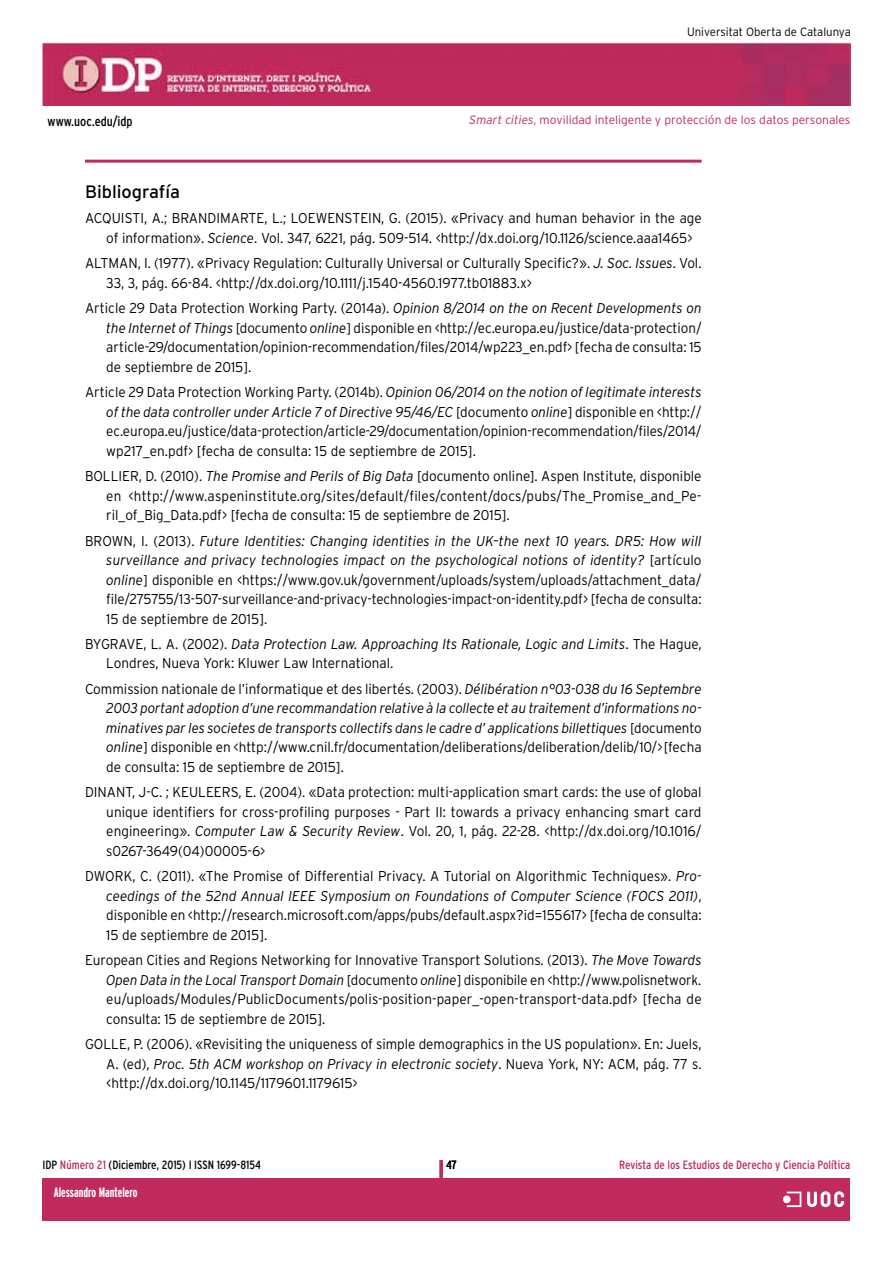
<style>
.page{position:relative;width:893px;height:1263px;background:#fff}
.page>*{position:absolute;margin:0;border:0;box-sizing:border-box;transform-origin:0 0}
.t1{font:18px "Interstate";color:#000}
.BIBLIOGRAFIA{font:300 14.25px/19.5px "Interstate";color:#000;text-align:justify;scale:.95 1}
.BIBLIOGRAFIA-2{font:italic 300 14.25px/19.5px "Interstate";letter-spacing:-.005em;color:#000;text-align:justify;scale:.95 1}
.t2{font:700 extra-condensed 13.5px "Interstate";color:#fff}
.t3{font:condensed 13.5px "Interstate";color:#000}
.t4{font:300 12px "Interstate";color:#c12a5d}
.t5{font:condensed 12px "Interstate";color:#c12a5d}
.t6{font:condensed 12px "Interstate";color:#000}
.t7{font:300 12px "Interstate";color:#000;scale:.95 1}
.t8{font:700 extra-condensed 12px "Interstate";color:#fff}
.s1{font-style:italic}
.s2{font-style:normal}
.s3{color:#c12a5d}
</style>
<div class="page">
<img style="left:43px;top:43px;width:807px;height:63px">
<div style="left:43px;top:1178px;width:807px;height:42px;background:#c12a5d"></div>
<div style="left:783px;top:1195px;width:8px;height:8px;background:#fff;border-radius:50%"></div>
<svg style="left:787px;top:1191px;width:57px;height:17px"></svg>
<hr style="left:440px;top:1160px;width:3px;height:44px;background:#c12a5d">
<hr style="left:85px;top:160px;width:617px;height:3px;background:#c12a5d">
<p class="t3" style="left:48px;top:113px;width:87px">www.uoc.edu/idp</p>
<p class="t7" style="left:687px;top:25px;width:174px">Universitat Oberta de Catalunya</p>
<p class="t4" style="left:469px;top:113px;width:383px"><span class="s1">Smart cities</span>, movilidad inteligente y protección de los datos personales</p>
<p class="t1" style="left:85px;top:181px;width:97px">Bibliografía</p>
<p class="BIBLIOGRAFIA" style="left:106px;top:208px;width:628px;text-indent:-21px">ACQUISTI, A.; BRANDIMARTE, L.; LOEWENSTEIN, G. (2015). «Privacy and human behavior in the age of information». <span class="s1">Science</span>. Vol. 347, 6221, pág. 509-514. &lt;http://dx.doi.org/10.1126/science.aaa1465&gt;</p>
<p class="BIBLIOGRAFIA" style="left:106px;top:253px;width:628px;text-indent:-21px">ALTMAN, I. (1977). «Privacy Regulation: Culturally Universal or Culturally Specific?». <span class="s1">J. Soc. Issues</span>. Vol.<br>33, 3, pág. 66-84. &lt;http://dx.doi.org/10.1111/j.1540-4560.1977.tb01883.x&gt;</p>
<p class="BIBLIOGRAFIA" style="left:106px;top:298px;width:628px;text-indent:-21px">Article 29 Data Protection Working Party. (2014a). <span class="s1">Opinion 8/2014 on the on Recent Developments on the Internet of Things</span> [documento <span class="s1">online</span>] disponible en &lt;http://ec.europa.eu/justice/data-protection/ article-29/documentation/opinion-recommendation/files/2014/wp223_en.pdf&gt; [fecha de consulta: 15 de septiembre de 2015].</p>
<p class="BIBLIOGRAFIA" style="left:106px;top:382px;width:628px;text-indent:-21px">Article 29 Data Protection Working Party. (2014b). <span class="s1">Opinion 06/2014 on the notion of legitimate interests of the data controller under Article 7 of Directive 95/46/EC</span> [documento <span class="s1">online</span>] disponible en &lt;http:// ec.europa.eu/justice/data-protection/article-29/documentation/opinion-recommendation/files/2014/ wp217_en.pdf&gt; [fecha de consulta: 15 de septiembre de 2015].</p>
<p class="BIBLIOGRAFIA" style="left:106px;top:466px;width:628px;text-indent:-21px">BOLLIER, D. (2010). <span class="s1">The Promise and Perils of Big Data</span> [documento online]. Aspen Institute, disponible en &lt;http://www.aspeninstitute.org/sites/default/files/content/docs/pubs/The_Promise_and_Pe&shy;ril_of_Big_Data.pdf&gt; [fecha de consulta: 15 de septiembre de 2015].</p>
<p class="BIBLIOGRAFIA" style="left:106px;top:531px;width:628px;text-indent:-21px">BROWN, I. (2013). <span class="s1">Future Identities: Changing identities in the UK–the next 10 years. DR5: How will surveillance and privacy technologies impact on the psychological notions of identity?</span> [artículo <span class="s1">online</span>] disponible en &lt;https://www.gov.uk/government/uploads/system/uploads/attachment_data/ file/275755/13-507-surveillance-and-privacy-technologies-impact-on-identity.pdf&gt; [fecha de consulta:<br>15 de septiembre de 2015].</p>
<p class="BIBLIOGRAFIA" style="left:106px;top:634px;width:628px;text-indent:-21px">BYGRAVE, L. A. (2002). <span class="s1">Data Protection Law. Approaching Its Rationale, Logic and Limits</span>. The Hague,<br>Londres, Nueva York: Kluwer Law International.</p>
<p class="BIBLIOGRAFIA-2" style="left:106px;top:679px;width:628px;text-indent:-21px"><span class="s2">Commission nationale de l’informatique et des libertés. (2003).</span> Délibération n°03-038 du 16 Septembre 2003 portant adoption d’une recommandation relative à la collecte et au traitement d’informations no&shy;minatives par les societes de transports collectifs dans le cadre d’ applications billettiques <span class="s2">[documento </span>online<span class="s2">] disponible en &lt;http://www.cnil.fr/documentation/deliberations/deliberation/delib/10/&gt; [fecha de consulta: 15 de septiembre de 2015].</span></p>
<p class="BIBLIOGRAFIA" style="left:106px;top:782px;width:628px;text-indent:-21px">DINANT, J-C. ; KEULEERS, E. (2004). «Data protection: multi-application smart cards: the use of global unique identifiers for cross-profiling purposes - Part II: towards a privacy enhancing smart card engineering». <span class="s1">Computer Law &amp; Security Review</span>. Vol. 20, 1, pág. 22-28. &lt;http://dx.doi.org/10.1016/ s0267-3649(04)00005-6&gt;</p>
<p class="BIBLIOGRAFIA" style="left:106px;top:866px;width:628px;text-indent:-21px">DWORK, C. (2011). «The Promise of Differential Privacy. A Tutorial on Algorithmic Techniques». <span class="s1">Pro&shy;ceedings of the 52nd Annual IEEE Symposium on Foundations of Computer Science (FOCS 2011)</span>, disponible en &lt;http://research.microsoft.com/apps/pubs/default.aspx?id=155617&gt; [fecha de consulta:<br>15 de septiembre de 2015].</p>
<p class="BIBLIOGRAFIA" style="left:106px;top:950px;width:628px;text-indent:-21px">European Cities and Regions Networking for Innovative Transport Solutions. (2013). <span class="s1">The Move Towards Open Data in the Local Transport Domain</span> [documento <span class="s1">online</span>] disponibile en &lt;http://www.polisnetwork. eu/uploads/Modules/PublicDocuments/polis-position-paper_-open-transport-data.pdf&gt; [fecha de consulta: 15 de septiembre de 2015].</p>
<p class="BIBLIOGRAFIA" style="left:106px;top:1034px;width:628px;text-indent:-21px">GOLLE, P. (2006). «Revisiting the uniqueness of simple demographics in the US population». En: Juels, A. (ed), <span class="s1">Proc. 5th ACM workshop on Privacy in electronic society</span>. Nueva York, NY: ACM, pág. 77 s. &lt;http://dx.doi.org/10.1145/1179601.1179615&gt;</p>
<p class="t6" style="left:43px;top:1158px;width:220px">IDP <span class="s3">Número 21</span> (Diciembre, 2015) I ISSN 1699-8154</p>
<p class="t5" style="left:619px;top:1158px;width:233px">Revista de los Estudios de Derecho y Ciencia Política</p>
<p class="t2" style="left:54px;top:1185px;width:66px">Jose R. Agusti a</p>
<p class="t6" style="left:446px;top:1158px;width:12px">47</p>
<p class="t8" style="left:54px;top:1185px;width:31px">Eloi Puig</p>
<p class="t8" style="left:59px;top:1185px;width:31px">Eloi Puig</p>
<p class="t2" style="left:54px;top:1185px;width:85px">Alessandro Mantelero</p>
</div>
